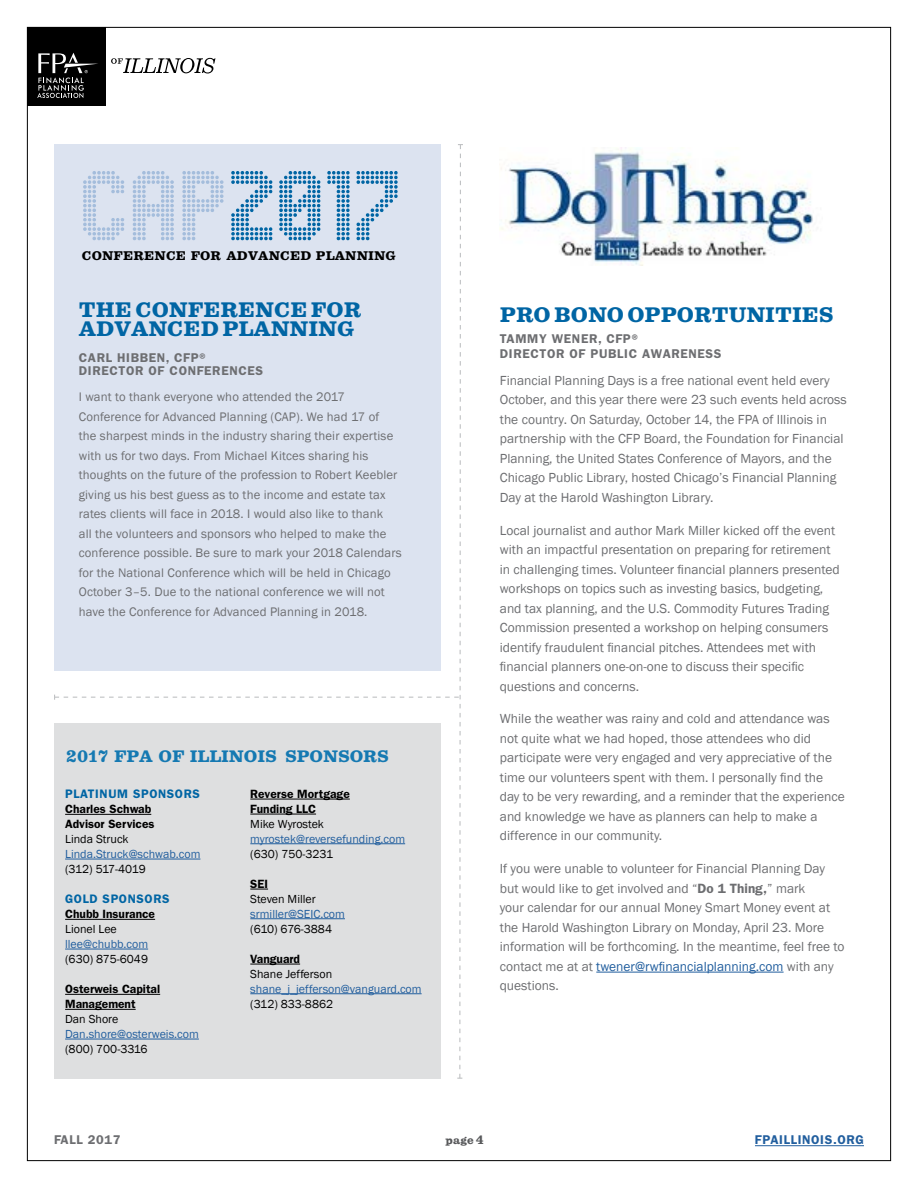
<style>
.page{position:relative;width:918px;height:1188px;background:#fff}
.page>*{position:absolute;margin:0;border:0;box-sizing:border-box;transform-origin:0 0}
.t1{font:115.5px "UNDA Circle";letter-spacing:.005em;color:#0065a4}
.t2{font:700 18px/19.5px "Belizio";color:#0065a4}
.t3{font:700 14.25px "Belizio";color:#1579b2}
.t4{font:13.5px/19.5px "Franklin Gothic";color:#6d6e71}
.t5{font:12.75px/19.5px "Franklin Gothic";letter-spacing:.01em;color:#6d6e71}
.t6{font:600 12.75px/12.8px "Franklin Gothic";letter-spacing:.05em;color:#6d6e71}
.t7{font:600 12.75px "Franklin Gothic";letter-spacing:.05em;color:#215e9e}
.t8{font:600 12.3px "Franklin Gothic";letter-spacing:.05em;color:#0065a4}
.t9{font:12px "Franklin Gothic";color:#215e9e}
.t10{font:12px "Franklin Gothic";color:#000}
.t11{font:600 12px/15px "Franklin Gothic";color:#000}
.t12{font:12px "Franklin Gothic";letter-spacing:-.035em;color:#000}
.t13{font:700 10.8px "Belizio";letter-spacing:.015em;color:#000}
.t14{font:700 10.5px "Belizio";color:#58595b}
.s1{color:#a4bddc}
.s2{font-weight:600}
.s3{color:#215e9e}
</style>
<div class="page">
<svg style="left:111px;top:58px;width:104px;height:16px"></svg>
<div style="left:27px;top:27px;width:79px;height:78px;background:#000"></div>
<svg style="left:37px;top:53px;width:61px;height:45px"></svg>
<svg style="left:54px;top:144px;width:409px;height:935px;background:#dfe3eb"></svg>
<hr style="left:250px;top:918px;width:95px;height:1px;background:#215e9e">
<hr style="left:250px;top:964px;width:50px;height:1px;background:#000">
<hr style="left:250px;top:993px;width:172px;height:1px;background:#215e9e">
<hr style="left:755px;top:1145px;width:109px;height:1px;background:#215e9e">
<hr style="left:596px;top:972px;width:188px;height:1px;background:#215e9e">
<img style="left:500px;top:148px;width:313px;height:117px">
<h1 class="t1" style="left:80px;top:151px;width:323px"><span class="s1">CAP</span>2017</h1>
<p class="t13" style="left:82px;top:248px;width:316px">CONFERENCE FOR ADVANCED PLANNING</p>
<h2 class="t2" style="left:79px;top:299px;width:284px">THE CONFERENCE FOR<br>ADVANCED PLANNING</h2>
<p class="t6" style="left:79px;top:352px;width:186px">CARL HIBBEN, CFP®<br>DIRECTOR OF CONFERENCES</p>
<p class="t5" style="left:79px;top:388px;width:324px">I want to thank everyone who attended the 2017<br>Conference for Advanced Planning (CAP). We had 17 of<br>the sharpest minds in the industry sharing their expertise with us for two days. From Michael Kitces sharing his thoughts on the future of the profession to Robert Keebler giving us his best guess as to the income and estate tax rates clients will face in 2018. I would also like to thank<br>all the volunteers and sponsors who helped to make the conference possible. Be sure to mark your 2018 Calendars for the National Conference which will be held in Chicago October 3–5. Due to the national conference we will not have the Conference for Advanced Planning in 2018.</p>
<p class="t3" style="left:66px;top:747px;width:325px">2017 FPA OF ILLINOIS SPONSORS</p>
<p class="t8" style="left:65px;top:787px;width:136px">PLATINUM SPONSORS</p>
<p class="t11" style="left:65px;top:802px;width:91px">Charles Schwab<br>Advisor Services</p>
<p class="t10" style="left:65px;top:832px;width:65px">Linda Struck</p>
<p class="t9" style="left:65px;top:847px;width:137px">Linda.Struck@schwab.com</p>
<p class="t12" style="left:65px;top:862px;width:82px">(312) 517-4019</p>
<p class="t8" style="left:65px;top:892px;width:106px">GOLD SPONSORS</p>
<p class="t11" style="left:65px;top:907px;width:91px">Chubb Insurance</p>
<p class="t10" style="left:65px;top:922px;width:53px">Lionel Lee</p>
<p class="t9" style="left:65px;top:937px;width:85px">llee@chubb.com</p>
<p class="t10" style="left:65px;top:952px;width:84px">(630) 875-6049</p>
<p class="t11" style="left:65px;top:982px;width:97px">Osterweis Capital<br>Management</p>
<p class="t10" style="left:65px;top:1012px;width:55px">Dan Shore</p>
<p class="t9" style="left:65px;top:1027px;width:135px">Dan.shore@osterweis.com</p>
<p class="t10" style="left:65px;top:1042px;width:84px">(800) 700-3316</p>
<p class="t11" style="left:250px;top:786px;width:101px">Reverse Mortgage<br>Funding LLC</p>
<p class="t10" style="left:250px;top:816px;width:75px">Mike Wyrostek</p>
<p class="t9" style="left:250px;top:831px;width:156px">myrostek@reversefunding.com</p>
<p class="t10" style="left:250px;top:846px;width:84px">(630) 750-3231</p>
<p class="t11" style="left:250px;top:876px;width:19px">SEI</p>
<p class="t10" style="left:250px;top:891px;width:67px">Steven Miller</p>
<p class="t9" style="left:250px;top:906px;width:96px">srmiller@SEIC.com</p>
<p class="t10" style="left:250px;top:921px;width:83px">(610) 676-3884</p>
<p class="t11" style="left:250px;top:951px;width:51px">Vanguard</p>
<p class="t10" style="left:250px;top:966px;width:83px">Shane Jefferson</p>
<p class="t9" style="left:250px;top:981px;width:173px">shane_j_jefferson@vanguard.com</p>
<p class="t10" style="left:250px;top:996px;width:84px">(312) 833-8862</p>
<h2 class="t2" style="left:500px;top:304px;width:335px">PRO BONO OPPORTUNITIES</h2>
<p class="t6" style="left:500px;top:331px;width:223px;line-height:15px">TAMMY WENER, CFP®<br>DIRECTOR OF PUBLIC AWARENESS</p>
<p class="t4" style="left:500px;top:371px;width:348px">Financial Planning Days is a free national event held every October, and this year there were 23 such events held across the country. On Saturday, October 14, the FPA of Illinois in partnership with the CFP Board, the Foundation for Financial Planning, the United States Conference of Mayors, and the Chicago Public Library, hosted Chicago’s Financial Planning Day at the Harold Washington Library.</p>
<p class="t4" style="left:500px;top:521px;width:341px">Local journalist and author Mark Miller kicked off the event with an impactful presentation on preparing for retirement in challenging times. Volunteer financial planners presented workshops on topics such as investing basics, budgeting, and tax planning, and the U.S. Commodity Futures Trading Commission presented a workshop on helping consumers identify fraudulent financial pitches. Attendees met with financial planners one-on-one to discuss their specific questions and concerns.</p>
<p class="t4" style="left:500px;top:710px;width:346px">While the weather was rainy and cold and attendance was not quite what we had hoped, those attendees who did participate were very engaged and very appreciative of the time our volunteers spent with them. I personally find the day to be very rewarding, and a reminder that the experience and knowledge we have as planners can help to make a difference in our community.</p>
<p class="t4" style="left:500px;top:860px;width:346px">If you were unable to volunteer for Financial Planning Day but would like to get involved and “<span class="s2">Do 1 Thing,</span>” mark<br>your calendar for our annual Money Smart Money event at the Harold Washington Library on Monday, April 23. More information will be forthcoming. In the meantime, feel free to contact me at at <span class="s3">twener@rwfinancialplanning.com</span> with any questions.</p>
<p class="t6" style="left:54px;top:1134px;width:68px">FALL 2017</p>
<p class="t14" style="left:446px;top:1132px;width:40px">page 4</p>
<p class="t7" style="left:755px;top:1133px;width:111px">FPAILLINOIS.ORG</p>
</div>
